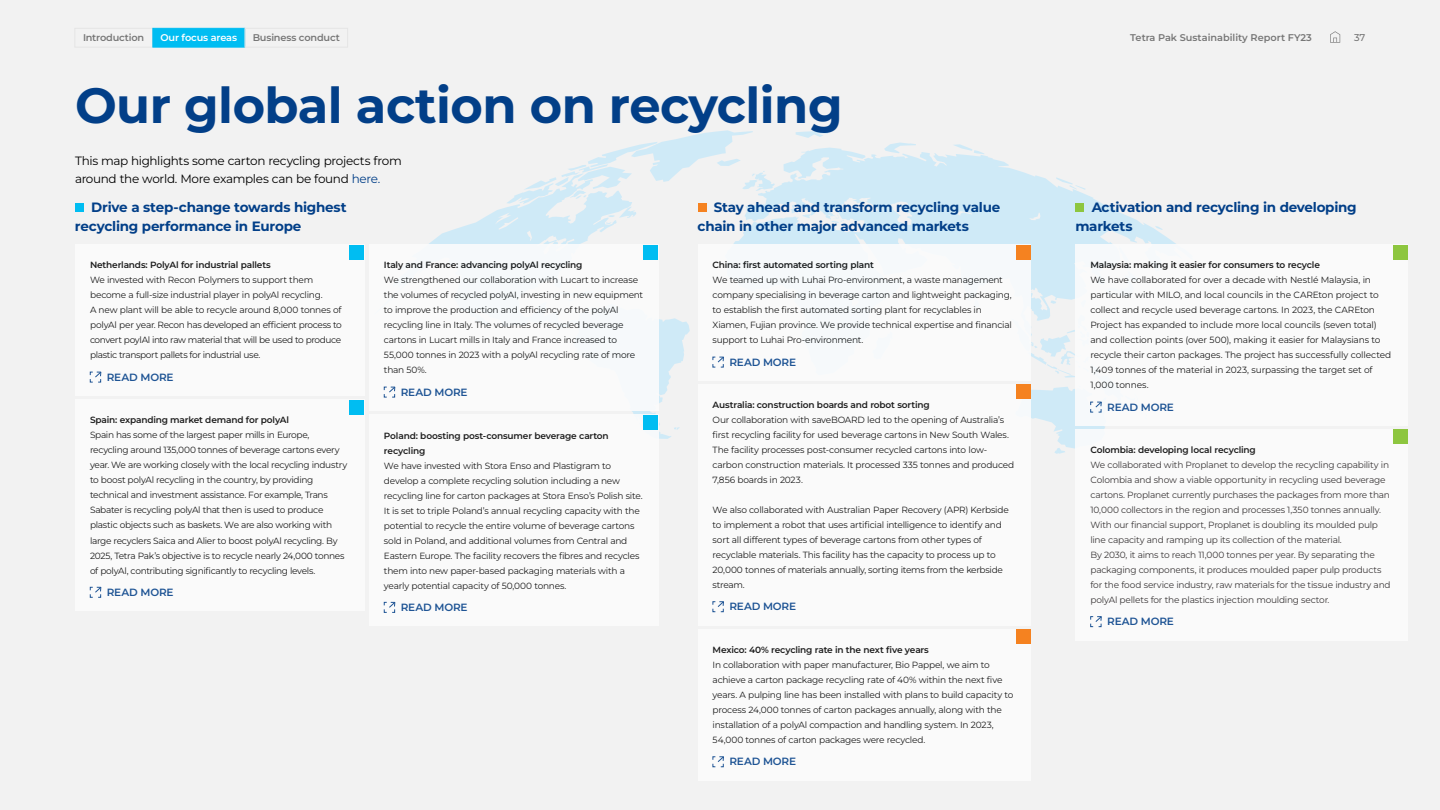
<style>
.page{position:relative;width:1440px;height:810px;background:#f2f2f2}
.page>*{position:absolute;margin:0;border:0;box-sizing:border-box;transform-origin:0 0}
.t1{font:700 49.5px "Montserrat";letter-spacing:-.01em;color:#023f88}
.t2{font:700 13.5px/18.8px "Montserrat";letter-spacing:-.02em;color:#023f88}
.t3{font:12px/18px "Montserrat";letter-spacing:-.025em;color:#000}
.t4{font:600 10.5px "Montserrat";letter-spacing:-.015em;color:#023f88}
.t5{font:600 9.75px "Montserrat";letter-spacing:-.01em;color:#777}
.t6{font:600 9.75px "Montserrat";letter-spacing:-.015em;color:#fff}
.t7{font:500 9.75px "Montserrat";color:#777}
.t8{font:9px/15px "Montserrat";letter-spacing:-.025em;color:#000}
.t9{font:9px/15px "Montserrat";letter-spacing:-.025em;color:#231f20}
.t10{font:600 9px/15px "Montserrat";letter-spacing:-.02em;color:#000}
.s1{color:#023f88}
</style>
<div class="page">
<svg style="left:796px;top:131px;width:32px;height:7px"></svg>
<svg style="left:886px;top:143px;width:30px;height:5px"></svg>
<svg style="left:954px;top:144px;width:14px;height:4px"></svg>
<svg style="left:733px;top:148px;width:443px;height:166px;fill:#cfeaf7"></svg>
<svg style="left:1051px;top:301px;width:5px;height:3px"></svg>
<svg style="left:568px;top:130px;width:207px;height:94px"></svg>
<svg style="left:429px;top:173px;width:261px;height:266px"></svg>
<div style="left:75px;top:203px;width:9px;height:9px;background:#00bdf2"></div>
<div style="left:698px;top:203px;width:9px;height:9px;background:#f58220"></div>
<div style="left:1075px;top:203px;width:9px;height:9px;background:#8dc63f"></div>
<div style="left:75px;top:245px;width:289px;height:151px;background:#fcfcfc"></div>
<svg style="left:90px;top:371px;width:12px;height:12px"></svg>
<div style="left:350px;top:245px;width:14px;height:15px;background:#00bdf2"></div>
<div style="left:369px;top:245px;width:289px;height:166px;background:#fcfcfc"></div>
<svg style="left:384px;top:386px;width:12px;height:12px"></svg>
<div style="left:643px;top:245px;width:15px;height:15px;background:#00bdf2"></div>
<div style="left:369px;top:415px;width:289px;height:211px;background:#fcfcfc"></div>
<svg style="left:384px;top:601px;width:12px;height:12px"></svg>
<div style="left:643px;top:415px;width:15px;height:15px;background:#00bdf2"></div>
<div style="left:75px;top:400px;width:289px;height:211px;background:#fcfcfc"></div>
<svg style="left:90px;top:586px;width:12px;height:12px"></svg>
<div style="left:350px;top:400px;width:14px;height:15px;background:#00bdf2"></div>
<div style="left:698px;top:245px;width:333px;height:136px;background:#fcfcfc"></div>
<svg style="left:712px;top:356px;width:12px;height:12px"></svg>
<div style="left:1016px;top:245px;width:15px;height:15px;background:#f58220"></div>
<div style="left:1075px;top:245px;width:333px;height:181px;background:#fcfcfc"></div>
<svg style="left:1031px;top:314px;width:74px;height:140px"></svg>
<div style="left:1393px;top:245px;width:15px;height:15px;background:#8dc63f"></div>
<div style="left:1075px;top:429px;width:333px;height:211px;background:#fcfcfc"></div>
<svg style="left:1090px;top:616px;width:12px;height:11px"></svg>
<div style="left:1393px;top:429px;width:15px;height:15px;background:#8dc63f"></div>
<div style="left:698px;top:384px;width:333px;height:241px;background:#fcfcfc"></div>
<svg style="left:712px;top:601px;width:12px;height:11px"></svg>
<div style="left:1016px;top:384px;width:15px;height:15px;background:#f58220"></div>
<div style="left:698px;top:629px;width:333px;height:151px;background:#fcfcfc"></div>
<svg style="left:712px;top:756px;width:12px;height:11px"></svg>
<div style="left:1016px;top:629px;width:15px;height:15px;background:#f58220"></div>
<svg style="left:1330px;top:31px;width:10px;height:12px"></svg>
<svg style="left:75px;top:28px;width:273px;height:20px"></svg>
<p class="t5" style="left:83px;top:31px;width:63px">Introduction</p>
<p class="t6" style="left:161px;top:31px;width:78px">Our focus areas</p>
<p class="t5" style="left:253px;top:31px;width:89px">Business conduct</p>
<p class="t5" style="left:1130px;top:31px;width:183px">Tetra Pak Sustainability Report FY23</p>
<p class="t7" style="left:1354px;top:31px;width:13px">37</p>
<h1 class="t1" style="left:75px;top:70px;width:769px">Our global action on recycling</h1>
<h3 class="t3" style="left:75px;top:151px;width:328px">This map highlights some carton recycling projects from around the world. More examples can be found <span class="s1">here.</span></h3>
<h2 class="t2" style="left:75px;top:198px;width:273px;text-indent:16px">Drive a step-change towards highest recycling performance in Europe</h2>
<h2 class="t2" style="left:698px;top:198px;width:304px;text-indent:16px">Stay ahead and transform recycling value chain in other major advanced markets</h2>
<h2 class="t2" style="left:1075px;top:198px;width:283px;text-indent:16px">Activation and recycling in developing markets</h2>
<p class="t10" style="left:90px;top:257px;width:182px">Netherlands: PolyAl for industrial pallets</p>
<p class="t8" style="left:90px;top:272px;width:253px">We invested with Recon Polymers to support them become a full-size industrial player in polyAl recycling.<br>A new plant will be able to recycle around 8,000 tonnes of polyAl per year. Recon has developed an efficient process to convert poylAl into raw material that will be used to produce plastic transport pallets for industrial use.</p>
<p class="t4" style="left:107px;top:370px;width:68px">READ MORE</p>
<p class="t10" style="left:713px;top:257px;width:163px">China: first automated sorting plant</p>
<p class="t8" style="left:713px;top:272px;width:301px">We teamed up with Luhai Pro-environment, a waste management company specialising in beverage carton and lightweight packaging, to establish the first automated sorting plant for recyclables in Xiamen, Fujian province. We provide technical expertise and financial support to Luhai Pro-environment.</p>
<p class="t4" style="left:729px;top:355px;width:68px">READ MORE</p>
<p class="t10" style="left:384px;top:257px;width:200px">Italy and France: advancing polyAl recycling</p>
<p class="t8" style="left:384px;top:272px;width:261px">We strengthened our collaboration with Lucart to increase the volumes of recycled polyAI, investing in new equipment to improve the production and efficiency of the polyAl recycling line in Italy. The volumes of recycled beverage cartons in Lucart mills in Italy and France increased to 55,000 tonnes in 2023 with a polyAl recycling rate of more than 50%.</p>
<p class="t4" style="left:401px;top:385px;width:68px">READ MORE</p>
<p class="t10" style="left:384px;top:427px;width:226px">Poland: boosting post-consumer beverage carton recycling</p>
<p class="t8" style="left:384px;top:458px;width:260px">We have invested with Stora Enso and Plastigram to develop a complete recycling solution including a new recycling line for carton packages at Stora Enso’s Polish site.<br>It is set to triple Poland’s annual recycling capacity with the potential to recycle the entire volume of beverage cartons sold in Poland, and additional volumes from Central and Eastern Europe. The facility recovers the fibres and recycles them into new paper-based packaging materials with a yearly potential capacity of 50,000 tonnes.</p>
<p class="t4" style="left:401px;top:600px;width:68px">READ MORE</p>
<p class="t10" style="left:1090px;top:257px;width:231px">Malaysia: making it easier for consumers to recycle</p>
<p class="t8" style="left:1090px;top:272px;width:302px">We have collaborated for over a decade with Nestlé Malaysia, in particular with MILO, and local councils in the CAREton project to collect and recycle used beverage cartons. In 2023, the CAREton Project has expanded to include more local councils (seven total) and collection points (over 500), making it easier for Malaysians to recycle their carton packages. The project has successfully collected 1,409 tonnes of the material in 2023, surpassing the target set of 1,000 tonnes.</p>
<p class="t4" style="left:1107px;top:400px;width:68px">READ MORE</p>
<p class="t10" style="left:1090px;top:442px;width:167px">Colombia: developing local recycling</p>
<p class="t9" style="left:1090px;top:457px;width:302px">We collaborated with Proplanet to develop the recycling capability in Colombia and show a viable opportunity in recycling used beverage cartons. Proplanet currently purchases the packages from more than 10,000 collectors in the region and processes 1,350 tonnes annually.<br>With our financial support, Proplanet is doubling its moulded pulp line capacity and ramping up its collection of the material.<br>By 2030, it aims to reach 11,000 tonnes per year. By separating the packaging components, it produces moulded paper pulp products for the food service industry, raw materials for the tissue industry and polyAl pellets for the plastics injection moulding sector.</p>
<p class="t4" style="left:1107px;top:614px;width:68px">READ MORE</p>
<p class="t10" style="left:713px;top:397px;width:219px">Australia: construction boards and robot sorting</p>
<p class="t8" style="left:713px;top:412px;width:303px">Our collaboration with saveBOARD led to the opening of Australia’s first recycling facility for used beverage cartons in New South Wales.<br>The facility processes post-consumer recycled cartons into low&shy;carbon construction materials. It processed 335 tonnes and produced 7,856 boards in 2023.</p>
<p class="t8" style="left:713px;top:502px;width:298px">We also collaborated with Australian Paper Recovery (APR) Kerbside to implement a robot that uses artificial intelligence to identify and sort all different types of beverage cartons from other types of recyclable materials. This facility has the capacity to process up to 20,000 tonnes of materials annually, sorting items from the kerbside stream.</p>
<p class="t4" style="left:729px;top:599px;width:68px">READ MORE</p>
<p class="t10" style="left:713px;top:642px;width:218px">Mexico: 40% recycling rate in the next five years</p>
<p class="t8" style="left:713px;top:657px;width:302px">In collaboration with paper manufacturer, Bio Pappel, we aim to achieve a carton package recycling rate of 40% within the next five years. A pulping line has been installed with plans to build capacity to process 24,000 tonnes of carton packages annually, along with the installation of a polyAl compaction and handling system. In 2023, 54,000 tonnes of carton packages were recycled.</p>
<p class="t4" style="left:729px;top:754px;width:68px">READ MORE</p>
<p class="t10" style="left:90px;top:412px;width:201px">Spain: expanding market demand for polyAl</p>
<p class="t8" style="left:90px;top:427px;width:259px">Spain has some of the largest paper mills in Europe, recycling around 135,000 tonnes of beverage cartons every year. We are working closely with the local recycling industry to boost polyAl recycling in the country, by providing technical and investment assistance. For example, Trans Sabater is recycling polyAl that then is used to produce plastic objects such as baskets. We are also working with large recyclers Saica and Alier to boost polyAl recycling. By 2025, Tetra Pak’s objective is to recycle nearly 24,000 tonnes of polyAl, contributing significantly to recycling levels.</p>
<p class="t4" style="left:107px;top:585px;width:68px">READ MORE</p>
</div>
